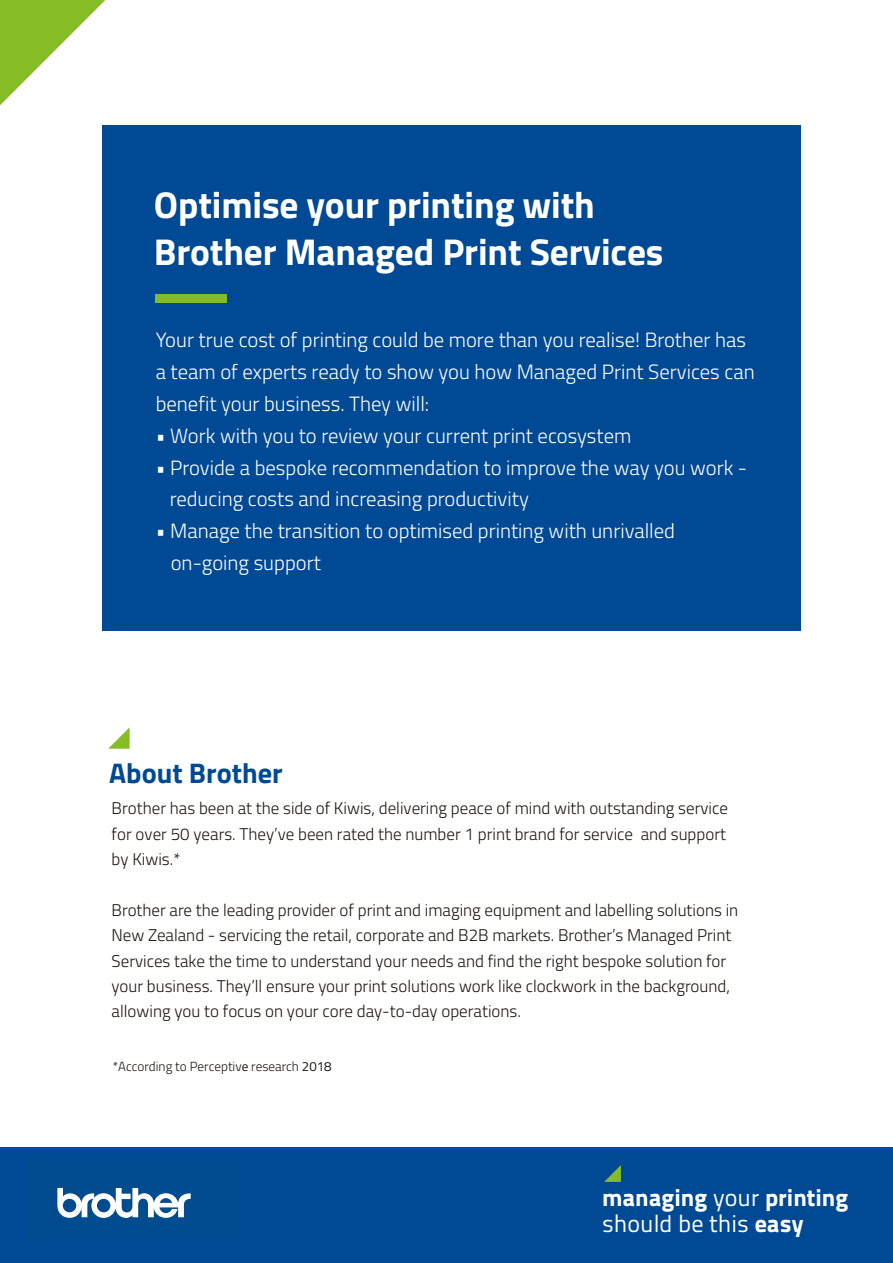
<style>
.page{position:relative;width:893px;height:1263px;background:#fff}
.page>*{position:absolute;margin:0;border:0;box-sizing:border-box;transform-origin:0 0}
.t1{font:700 37.35px/46px "Titillium Web";letter-spacing:-.005em;color:#fff}
.t2{font:700 28.35px "Titillium Web";color:#004994}
.t3{font:800 24.15px/26.5px "Titillium Text 22 L";color:#fff}
.t4{font:300 20.7px/31.8px "Titillium Web";color:#fff}
.t5{font:300 16.95px/25.3px "Titillium Web";color:#1d160f}
.t6{font:300 13.2px "Titillium Web";color:#1d160f}
.s1{font-weight:400}
</style>
<div class="page">
<div style="left:0;top:1147px;width:893px;height:116px;background:#004994"></div>
<div style="left:103px;top:125px;width:698px;height:506px;background:#004994"></div>
<svg style="left:0;top:0;width:105px;height:105px"></svg>
<svg style="left:108px;top:727px;width:22px;height:22px"></svg>
<div style="left:28px;top:1160px;width:214px;height:79px;background:#004c8f"></div>
<svg style="left:57px;top:1188px;width:134px;height:30px"></svg>
<div style="left:156px;top:294px;width:71px;height:9px;background:#86bc23"></div>
<svg style="left:604px;top:1165px;width:17px;height:17px"></svg>
<h1 class="t1" style="left:154px;top:180px;width:511px">Optimise your printing with<br>Brother Managed Print Services</h1>
<p class="t4" style="left:156px;top:323px;width:600px">Your true cost of printing could be more than you realise! Brother has a team of experts ready to show you how Managed Print Services can benefit your business. They will:</p>
<p class="t4" style="left:156px;top:418px;width:477px">• Work with you to review your current print ecosystem</p>
<p class="t4" style="left:170px;top:450px;width:579px;text-indent:-14px">• Provide a bespoke recommendation to improve the way you work - reducing costs and increasing productivity</p>
<p class="t4" style="left:171px;top:514px;width:506px;text-indent:-15px">• Manage the transition to optimised printing with unrivalled on-going support</p>
<h2 class="t2" style="left:109px;top:752px;width:175px">About Brother</h2>
<p class="t5" style="left:112px;top:795px;width:618px">Brother has been at the side of Kiwis, delivering peace of mind with outstanding service for over 50 years. They’ve been rated the number 1 print brand for service and support by Kiwis.*</p>
<p class="t5" style="left:112px;top:896px;width:628px">Brother are the leading provider of print and imaging equipment and labelling solutions in New Zealand - servicing the retail, corporate and B2B markets. Brother’s Managed Print Services take the time to understand your needs and find the right bespoke solution for your business. They’ll ensure your print solutions work like clockwork in the background, allowing you to focus on your core day-to-day operations.</p>
<p class="t6" style="left:113px;top:1056px;width:220px">*According to Perceptiv<span class="s1">e</span> research <span class="s1">2018</span></p>
<h3 class="t3" style="left:602px;top:1182px;width:248px">managing <span class="s1">your</span> printing <span class="s1">should be this</span> easy</h3>
</div>
